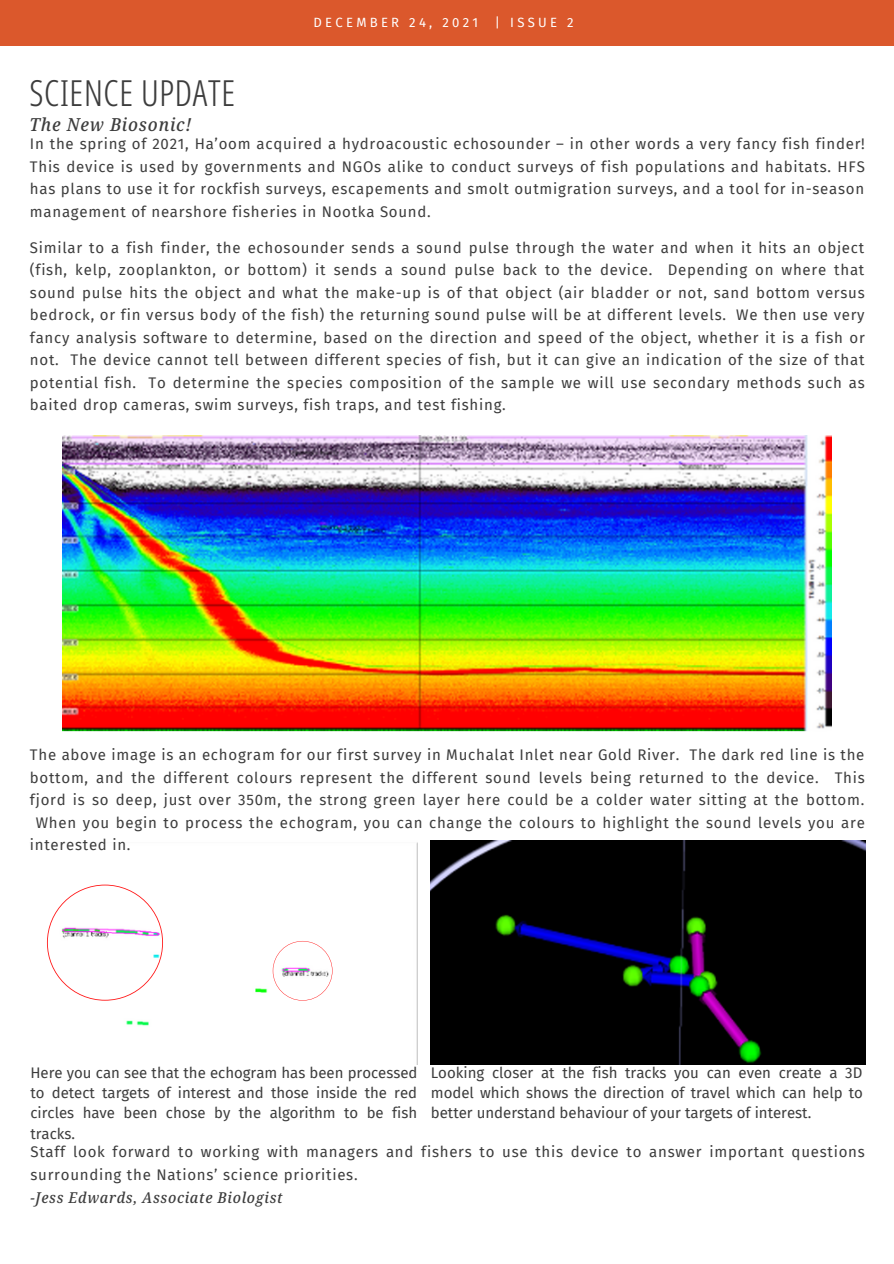
<style>
.page{position:relative;width:894px;height:1264px;background:#fff}
.page>*{position:absolute;margin:0;border:0;box-sizing:border-box;transform-origin:0 0}
.t1{font:300 extra-condensed 36px "Noto Sans Display";letter-spacing:.02em;color:#3d3d3d}
.t2{font:italic 500 semi-condensed 18px "Noto Serif";letter-spacing:.05em;color:#3d3d3d}
.t3{font:15px/22.5px "Fira Sans";letter-spacing:.05em;color:#3d3d3d;text-align:justify}
.t4{font:italic 500 semi-condensed 15px "Noto Serif";letter-spacing:.05em;color:#3d3d3d}
.t5{font:13.05px "Fira Sans";letter-spacing:.25em;color:#fff}
</style>
<div class="page">
<div style="left:0;top:0;width:893px;height:45px;background:#db582c"></div>
<img style="left:62px;top:435px;width:769px;height:296px">
<img style="left:46px;top:843px;width:371px;height:221px">
<img style="left:430px;top:840px;width:435px;height:224px">
<svg style="left:47px;top:884px;width:116px;height:116px"></svg>
<svg style="left:273px;top:940px;width:59px;height:60px"></svg>
<p class="t1" style="left:29px;top:68px;width:207px">SCIENCE UPDATE</p>
<p class="t2" style="left:29px;top:112px;width:163px">The New Biosonic!</p>
<p class="t5" style="left:313px;top:15px;width:166px">DECEMBER 24, 2021</p>
<p class="t5" style="left:495px;top:15px;width:80px">| ISSUE 2</p>
<p class="t3" style="left:30px;top:133px;width:836px">In the spring of 2021, Ha’oom acquired a hydroacoustic echosounder – in other words a very fancy fish finder!<br>This device is used by governments and NGOs alike to conduct surveys of fish populations and habitats. HFS has plans to use it for rockfish surveys, escapements and smolt outmigration surveys, and a tool for in-season management of nearshore fisheries in Nootka Sound.</p>
<p class="t3" style="left:30px;top:236px;width:836px">Similar to a fish finder, the echosounder sends a sound pulse through the water and when it hits an object (fish, kelp, zooplankton, or bottom) it sends a sound pulse back to the device. Depending on where that sound pulse hits the object and what the make-up is of that object (air bladder or not, sand bottom versus bedrock, or fin versus body of the fish) the returning sound pulse will be at different levels. We then use very fancy analysis software to determine, based on the direction and speed of the object, whether it is a fish or not. The device cannot tell between different species of fish, but it can give an indication of the size of that potential fish. To determine the species composition of the sample we will use secondary methods such as baited drop cameras, swim surveys, fish traps, and test fishing.</p>
<p class="t3" style="left:30px;top:743px;width:835px">The above image is an echogram for our first survey in Muchalat Inlet near Gold River. The dark red line is the</p>
<p class="t3" style="left:30px;top:766px;width:836px">bottom, and the different colours represent the different sound levels being returned to the device. This</p>
<p class="t3" style="left:30px;top:788px;width:835px">fjord is so deep, just over 350m, the strong green layer here could be a colder water sitting at the bottom.</p>
<p class="t3" style="left:36px;top:811px;width:830px">When you begin to process the echogram, you can change the colours to highlight the sound levels you are</p>
<p class="t3" style="left:30px;top:833px;width:102px">interested in.</p>
<p class="t3" style="left:30px;top:1062px;width:388px;line-height:20.2px">Here you can see that the echogram has been processed to detect targets of interest and those inside the red circles have been chose by the algorithm to be fish tracks.</p>
<p class="t3" style="left:430px;top:1062px;width:433px;line-height:20.2px">Looking closer at the fish tracks you can even create a 3D model which shows the direction of travel which can help to better understand behaviour of your targets of interest.</p>
<p class="t3" style="left:30px;top:1140px;width:835px">Staff look forward to working with managers and fishers to use this device to answer important questions surrounding the Nations’ science priorities.</p>
<p class="t4" style="left:30px;top:1187px;width:253px">-Jess Edwards, Associate Biologist</p>
</div>
